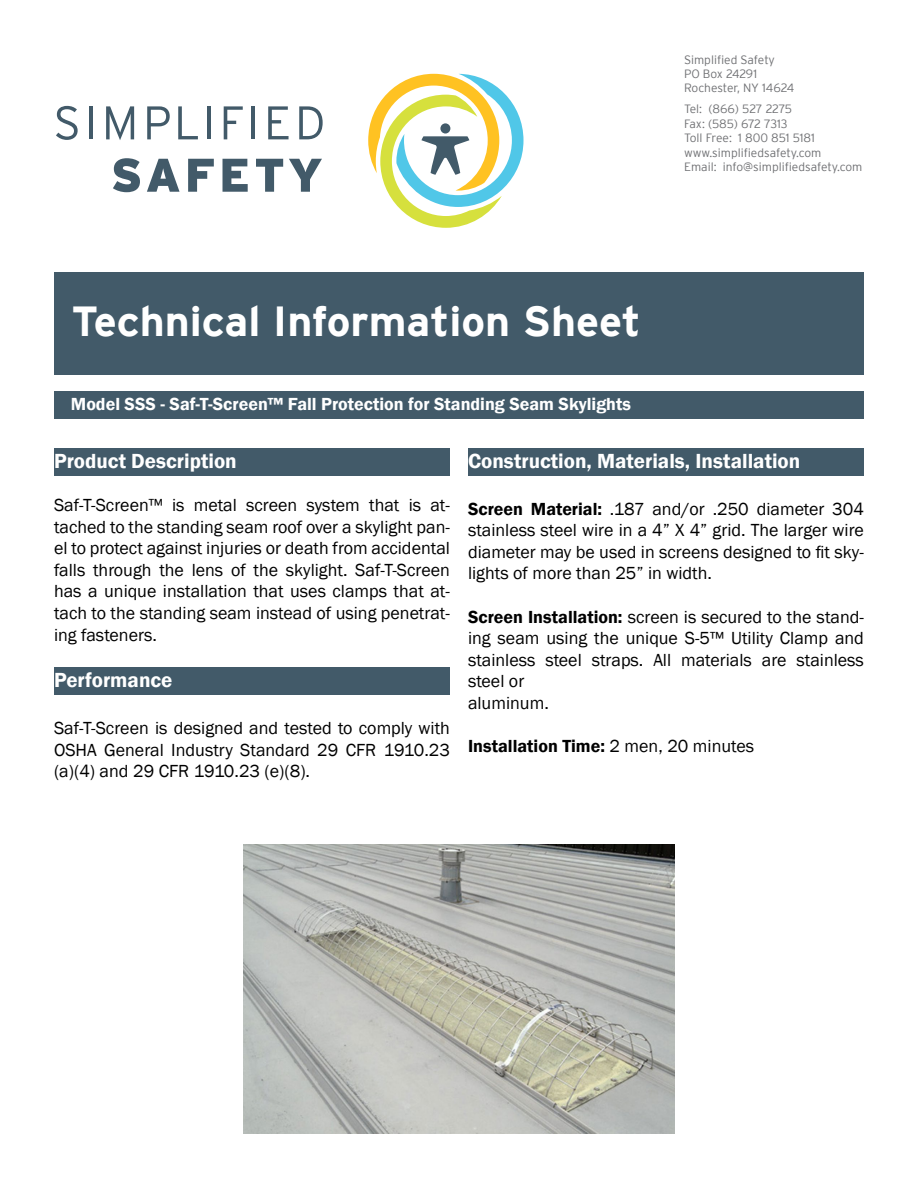
<style>
.page{position:relative;width:918px;height:1188px;background:#fff}
.page>*{position:absolute;margin:0;border:0;box-sizing:border-box;transform-origin:0 0}
.t1{font:700 42px "Interstate";color:#fff}
.t2{font:600 21px "Franklin Gothic";color:#fff}
.t3{font:18px/21.6px "Franklin Gothic";color:#000;text-align:justify}
.t4{font:600 18px "Franklin Gothic";color:#fff}
.t5{font:600 18px "Franklin Gothic";color:#000}
.t6{font:300 12px/14.4px "Interstate";color:#6f7073}
.s1{font-weight:600}
.s2{font-weight:400}
</style>
<div class="page">
<div style="left:468px;top:448px;width:396px;height:28px;background:#425a69"></div>
<div style="left:54px;top:448px;width:396px;height:28px;background:#425a69"></div>
<div style="left:54px;top:667px;width:396px;height:27px;background:#425a69"></div>
<img style="left:243px;top:845px;width:432px;height:289px">
<div style="left:54px;top:272px;width:810px;height:102px;background:#425a69"></div>
<div style="left:54px;top:391px;width:810px;height:28px;background:#425a69"></div>
<svg style="left:368px;top:74px;width:156px;height:154px"></svg>
<svg style="left:56px;top:106px;width:22px;height:34px"></svg>
<hr style="left:89px;top:106px;width:4px;height:33px;background:#425a69">
<svg style="left:106px;top:106px;width:28px;height:34px"></svg>
<svg style="left:147px;top:106px;width:23px;height:33px"></svg>
<svg style="left:178px;top:106px;width:20px;height:33px"></svg>
<hr style="left:207px;top:106px;width:4px;height:33px;background:#425a69">
<svg style="left:224px;top:106px;width:19px;height:33px"></svg>
<hr style="left:251px;top:106px;width:4px;height:33px;background:#425a69">
<svg style="left:268px;top:106px;width:21px;height:33px"></svg>
<svg style="left:299px;top:106px;width:24px;height:33px"></svg>
<svg style="left:113px;top:158px;width:27px;height:34px"></svg>
<svg style="left:147px;top:159px;width:33px;height:33px"></svg>
<svg style="left:188px;top:159px;width:26px;height:33px"></svg>
<svg style="left:223px;top:159px;width:25px;height:33px"></svg>
<svg style="left:256px;top:159px;width:27px;height:33px"></svg>
<svg style="left:289px;top:159px;width:33px;height:33px"></svg>
<p class="t6" style="left:684px;top:52px;width:112px">Simplified Safety<br>PO Box 24291<br>Rochester, NY 14624</p>
<p class="t6" style="left:684px;top:102px;width:180px">Tel: (866) 527 2275<br>Fax: (585) 672 7313<br>Toll Free: 1 800 851 5181 www.simplifiedsafety.com<br>Email: info@simplifiedsafety.com</p>
<h1 class="t1" style="left:72px;top:297px;width:571px">Technical Information Sheet</h1>
<p class="t4" style="left:71px;top:393px;width:562px">Model SSS - Saf-T-Screen™ Fall Protection for Standing Seam Skylights</p>
<p class="t2" style="left:54px;top:448px;width:184px">Product Description</p>
<p class="t3" style="left:54px;top:494px;width:398px">Saf-T-Screen™ is metal screen system that is at&shy;tached to the standing seam roof over a skylight pan&shy;el to protect against injuries or death from accidental falls through the lens of the skylight. Saf-T-Screen has a unique installation that uses clamps that at&shy;tach to the standing seam instead of using penetrat&shy;ing fasteners.</p>
<p class="t2" style="left:54px;top:667px;width:120px">Performance</p>
<p class="t3" style="left:54px;top:718px;width:398px">Saf-T-Screen is designed and tested to comply with OSHA General Industry Standard 29 CFR 1910.23 (a)(4) and 29 CFR 1910.23 (e)(8).</p>
<p class="t2" style="left:468px;top:448px;width:334px">Construction, Materials, Installation</p>
<p class="t3" style="left:468px;top:498px;width:397px"><span class="s1">Screen Material:</span> .187 and/or .250 diameter 304 stainless steel wire in a 4” X 4” grid. The larger wire diameter may be used in screens designed to fit sky&shy;lights of more than 25” in width.</p>
<p class="t3" style="left:468px;top:606px;width:398px;text-align:left"><span class="s1">Screen Installation:</span> screen is secured to the stand&shy;ing seam using the unique S-5™ Utility Clamp and stainless steel straps. All materials are stainless steel or<br>aluminum.</p>
<p class="t5" style="left:468px;top:735px;width:288px">Installation Time: <span class="s2">2 men, 20 minutes</span></p>
</div>
